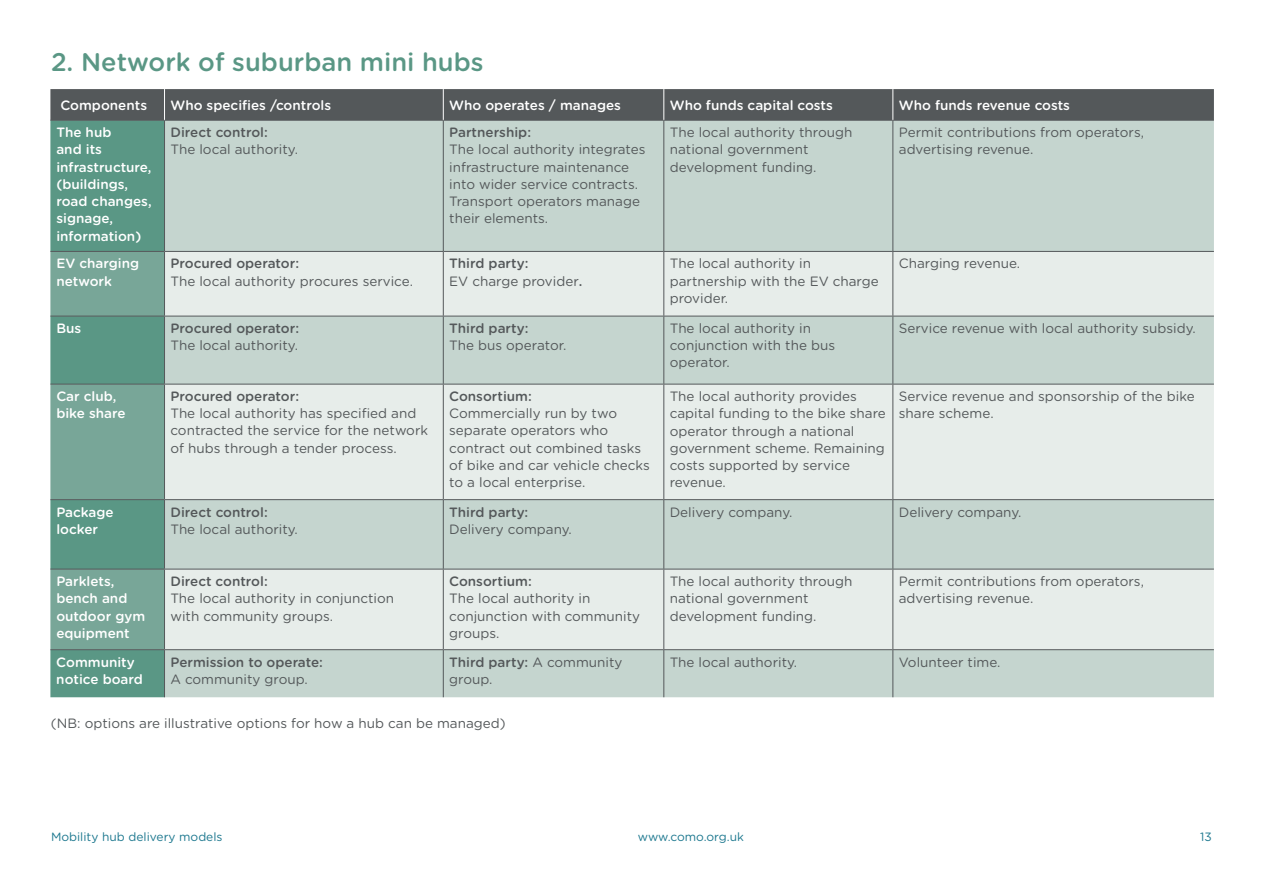
<style>
.page{position:relative;width:1263px;height:893px;background:#fff}
.page>*{position:absolute;margin:0;border:0;box-sizing:border-box;transform-origin:0 0}
.t1{font:500 25.5px "Gotham Rounded";color:#5a9785}
.t2{font:13.5px/17.2px "Gotham Rounded";color:#54585a}
.t3{font:500 13.5px/17.2px "Gotham Rounded";color:#fff}
.t4{font:500 13.5px "Gotham Rounded";color:#54585a}
.t5{font:12px "Gotham Rounded";color:#1d788f}
.s1{font-weight:500}
</style>
<div class="page">
<div style="left:50px;top:89px;width:1164px;height:31px;background:#54585a"></div>
<div style="left:50px;top:121px;width:114px;height:576px;background:#5a9785"></div>
<div style="left:165px;top:121px;width:1049px;height:576px;background:#c5d5cf"></div>
<svg style="left:50px;top:252px;width:114px;height:397px;background:#6ea091"></svg>
<svg style="left:165px;top:252px;width:1049px;height:397px;background:#dae4e0"></svg>
<hr style="left:50px;top:120px;width:115px;height:1px;background:#54585a">
<hr style="left:165px;top:120px;width:278px;height:1px;background:#54585a">
<hr style="left:164px;top:121px;width:1px;height:130px;background:#54585a">
<hr style="left:443px;top:120px;width:221px;height:1px;background:#54585a">
<hr style="left:443px;top:121px;width:1px;height:130px;background:#54585a">
<hr style="left:664px;top:120px;width:229px;height:1px;background:#54585a">
<hr style="left:663px;top:121px;width:1px;height:130px;background:#54585a">
<hr style="left:893px;top:120px;width:321px;height:1px;background:#54585a">
<hr style="left:892px;top:121px;width:1px;height:130px;background:#54585a">
<hr style="left:50px;top:251px;width:115px;height:1px;background:#54585a">
<hr style="left:165px;top:251px;width:278px;height:1px;background:#54585a">
<hr style="left:164px;top:252px;width:1px;height:64px;background:#54585a">
<hr style="left:443px;top:251px;width:221px;height:1px;background:#54585a">
<hr style="left:443px;top:252px;width:1px;height:64px;background:#54585a">
<hr style="left:664px;top:251px;width:229px;height:1px;background:#54585a">
<hr style="left:663px;top:252px;width:1px;height:64px;background:#54585a">
<hr style="left:893px;top:251px;width:321px;height:1px;background:#54585a">
<hr style="left:892px;top:252px;width:1px;height:64px;background:#54585a">
<hr style="left:50px;top:316px;width:115px;height:1px;background:#54585a">
<hr style="left:165px;top:316px;width:278px;height:1px;background:#54585a">
<hr style="left:164px;top:316px;width:1px;height:68px;background:#54585a">
<hr style="left:443px;top:316px;width:221px;height:1px;background:#54585a">
<hr style="left:443px;top:316px;width:1px;height:68px;background:#54585a">
<hr style="left:664px;top:316px;width:229px;height:1px;background:#54585a">
<hr style="left:663px;top:316px;width:1px;height:68px;background:#54585a">
<hr style="left:893px;top:316px;width:321px;height:1px;background:#54585a">
<hr style="left:892px;top:316px;width:1px;height:68px;background:#54585a">
<hr style="left:50px;top:384px;width:115px;height:1px;background:#54585a">
<hr style="left:165px;top:384px;width:278px;height:1px;background:#54585a">
<hr style="left:164px;top:384px;width:1px;height:115px;background:#54585a">
<hr style="left:443px;top:384px;width:221px;height:1px;background:#54585a">
<hr style="left:443px;top:384px;width:1px;height:115px;background:#54585a">
<hr style="left:664px;top:384px;width:229px;height:1px;background:#54585a">
<hr style="left:663px;top:384px;width:1px;height:115px;background:#54585a">
<hr style="left:893px;top:384px;width:321px;height:1px;background:#54585a">
<hr style="left:892px;top:384px;width:1px;height:115px;background:#54585a">
<hr style="left:50px;top:499px;width:115px;height:1px;background:#54585a">
<hr style="left:165px;top:499px;width:278px;height:1px;background:#54585a">
<hr style="left:164px;top:500px;width:1px;height:69px;background:#54585a">
<hr style="left:443px;top:499px;width:221px;height:1px;background:#54585a">
<hr style="left:443px;top:500px;width:1px;height:69px;background:#54585a">
<hr style="left:664px;top:499px;width:229px;height:1px;background:#54585a">
<hr style="left:663px;top:500px;width:1px;height:69px;background:#54585a">
<hr style="left:893px;top:499px;width:321px;height:1px;background:#54585a">
<hr style="left:892px;top:500px;width:1px;height:69px;background:#54585a">
<hr style="left:50px;top:569px;width:115px;height:1px;background:#54585a">
<hr style="left:165px;top:569px;width:278px;height:1px;background:#54585a">
<hr style="left:164px;top:569px;width:1px;height:80px;background:#54585a">
<hr style="left:663px;top:569px;width:1px;height:80px;background:#54585a">
<hr style="left:893px;top:569px;width:321px;height:1px;background:#54585a">
<hr style="left:50px;top:649px;width:115px;height:1px;background:#54585a">
<hr style="left:165px;top:649px;width:278px;height:1px;background:#54585a">
<hr style="left:164px;top:650px;width:1px;height:47px;background:#54585a">
<hr style="left:443px;top:650px;width:1px;height:47px;background:#54585a">
<hr style="left:663px;top:650px;width:1px;height:47px;background:#54585a">
<hr style="left:893px;top:649px;width:321px;height:1px;background:#54585a">
<hr style="left:892px;top:650px;width:1px;height:47px;background:#54585a">
<hr style="left:164px;top:89px;width:1px;height:31px;background:#fff">
<hr style="left:443px;top:89px;width:1px;height:31px;background:#fff">
<hr style="left:663px;top:89px;width:1px;height:31px;background:#fff">
<hr style="left:892px;top:89px;width:1px;height:31px;background:#fff">
<hr style="left:443px;top:569px;width:221px;height:1px;background:#54585a">
<hr style="left:443px;top:569px;width:1px;height:80px;background:#54585a">
<hr style="left:664px;top:569px;width:229px;height:1px;background:#54585a">
<hr style="left:892px;top:569px;width:1px;height:80px;background:#54585a">
<hr style="left:443px;top:649px;width:221px;height:1px;background:#54585a">
<hr style="left:664px;top:649px;width:229px;height:1px;background:#54585a">
<h1 class="t1" style="left:51px;top:44px;width:434px">2. Network of suburban mini hubs</h1>
<p class="t3" style="left:60px;top:96px;width:88px">Components</p>
<p class="t3" style="left:171px;top:96px;width:162px">Who specifies /controls</p>
<p class="t3" style="left:449px;top:96px;width:173px">Who operates / manages</p>
<p class="t3" style="left:670px;top:96px;width:165px">Who funds capital costs</p>
<p class="t3" style="left:899px;top:96px;width:173px">Who funds revenue costs</p>
<p class="t3" style="left:56px;top:123px;width:97px">The hub<br>and its infrastructure, (buildings, road changes, signage, information)</p>
<p class="t4" style="left:170px;top:123px;width:99px">Direct control:</p>
<p class="t4" style="left:449px;top:123px;width:83px">Partnership:</p>
<p class="t2" style="left:449px;top:140px;width:198px">The local authority integrates infrastructure maintenance into wider service contracts.<br>Transport operators manage their elements.</p>
<p class="t2" style="left:670px;top:123px;width:184px">The local authority through national government development funding.</p>
<p class="t2" style="left:899px;top:123px;width:247px">Permit contributions from operators, advertising revenue.</p>
<p class="t2" style="left:170px;top:140px;width:129px">The local authority.</p>
<p class="t3" style="left:56px;top:254px;width:84px">EV charging network</p>
<p class="t4" style="left:170px;top:254px;width:130px">Procured operator:</p>
<p class="t2" style="left:170px;top:271px;width:244px">The local authority procures service.</p>
<p class="t3" style="left:56px;top:319px;width:26px">Bus</p>
<p class="t4" style="left:170px;top:318px;width:130px">Procured operator:</p>
<p class="t2" style="left:170px;top:336px;width:129px">The local authority.</p>
<p class="t3" style="left:56px;top:387px;width:71px">Car club, bike share</p>
<p class="t4" style="left:170px;top:387px;width:130px">Procured operator:</p>
<p class="t2" style="left:170px;top:404px;width:259px">The local authority has specified and contracted the service for the network of hubs through a tender process.</p>
<p class="t3" style="left:56px;top:503px;width:59px">Package locker</p>
<p class="t4" style="left:170px;top:502px;width:99px">Direct control:</p>
<p class="t2" style="left:170px;top:520px;width:129px">The local authority.</p>
<p class="t3" style="left:56px;top:572px;width:90px">Parklets, bench and outdoor gym equipment</p>
<p class="t4" style="left:170px;top:572px;width:99px">Direct control:</p>
<p class="t2" style="left:170px;top:589px;width:225px">The local authority in conjunction with community groups.</p>
<p class="t2" style="left:449px;top:254px;width:135px"><span class="s1">Third party:<br></span>EV charge provider<span class="s1">.</span></p>
<p class="t2" style="left:670px;top:254px;width:210px">The local authority in partnership with the EV charge provider.</p>
<p class="t2" style="left:899px;top:254px;width:123px">Charging revenue.</p>
<p class="t4" style="left:449px;top:318px;width:81px">Third party:</p>
<p class="t2" style="left:449px;top:336px;width:119px">The bus operator.</p>
<p class="t4" style="left:449px;top:387px;width:84px">Consortium:</p>
<p class="t2" style="left:449px;top:404px;width:202px">Commercially run by two separate operators who contract out combined tasks of bike and car vehicle checks to a local enterprise.</p>
<p class="t4" style="left:449px;top:502px;width:81px">Third party:</p>
<p class="t2" style="left:449px;top:520px;width:124px">Delivery company.</p>
<p class="t4" style="left:449px;top:572px;width:84px">Consortium:</p>
<p class="t2" style="left:449px;top:589px;width:192px">The local authority in conjunction with community groups.</p>
<p class="t2" style="left:670px;top:319px;width:167px">The local authority in conjunction with the bus operator.</p>
<p class="t2" style="left:899px;top:319px;width:298px">Service revenue with local authority subsidy.</p>
<p class="t2" style="left:670px;top:387px;width:218px">The local authority provides capital funding to the bike share operator through a national government scheme. Remaining costs supported by service revenue.</p>
<p class="t2" style="left:899px;top:387px;width:297px">Service revenue and sponsorship of the bike share scheme.</p>
<p class="t2" style="left:670px;top:502px;width:124px">Delivery company.</p>
<p class="t2" style="left:899px;top:502px;width:124px">Delivery company.</p>
<p class="t2" style="left:670px;top:572px;width:184px">The local authority through national government development funding.</p>
<p class="t2" style="left:899px;top:572px;width:247px">Permit contributions from operators, advertising revenue.</p>
<p class="t2" style="left:449px;top:653px;width:175px"><span class="s1">Third party:</span> A community group.</p>
<p class="t2" style="left:670px;top:653px;width:129px">The local authority.</p>
<p class="t2" style="left:899px;top:653px;width:103px">Volunteer time.</p>
<p class="t2" style="left:51px;top:714px;width:456px">(NB: options are illustrative options for how a hub can be managed)</p>
<p class="t3" style="left:56px;top:653px;width:88px">Community notice board</p>
<p class="t4" style="left:170px;top:652px;width:154px">Permission to operate:</p>
<p class="t2" style="left:170px;top:670px;width:139px">A community group.</p>
<p class="t5" style="left:51px;top:828px;width:173px">Mobility hub delivery models</p>
<p class="t5" style="left:638px;top:828px;width:108px">www.como.org.uk</p>
<p class="t5" style="left:1200px;top:828px;width:13px">13</p>
</div>
